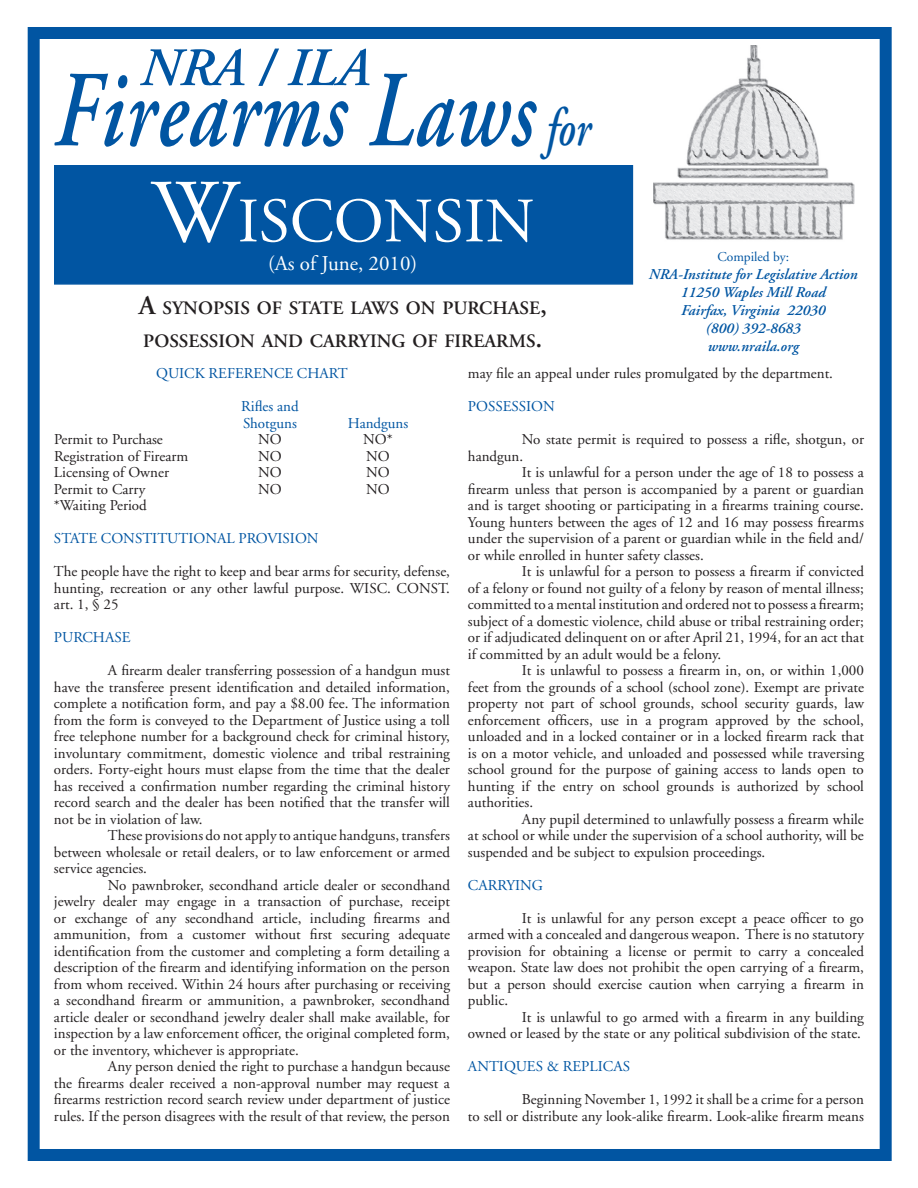
<style>
.page{position:relative;width:918px;height:1188px;background:#fff}
.page>*{position:absolute;margin:0;border:0;box-sizing:border-box;transform-origin:0 0}
.t1{font:italic 600 108px "Adobe Garamond";letter-spacing:.02em;color:#0155a2;scale:.75 1}
.t2{font:63px "Adobe Garamond";color:#fff}
.t3{font:italic 600 54px "Adobe Garamond";color:#0155a2}
.t4{font:21px "Adobe Garamond";color:#fff}
.t5{font:600 18.9px/32.4px "Adobe Garamond";color:#231f20}
.t6{font:15px/16.5px "Adobe Garamond";color:#231f20;text-align:justify}
.t7{font:15px/16.5px "Adobe Garamond";color:#0155a2}
.t8{font:italic 600 15px/18px "Adobe Garamond";color:#0155a2;text-align:center}
.t9{font:13.5px "Adobe Garamond";color:#0155a2}
.s1{font-size:54px}
.s2{font-size:90px}
.s3{font-size:27px}
</style>
<div class="page">
<div style="left:28px;top:27px;width:864px;height:1134px;border:12px solid #0155a2"></div>
<div style="left:54px;top:165px;width:579px;height:120px;background:#0155a2;border:2px solid #0155a2"></div>
<img style="left:653px;top:45px;width:201px;height:195px">
<h3 class="t3" style="left:140px;top:38px;width:231px">NRA / ILA</h3>
<h1 class="t1" style="left:54px;top:52px;width:717px">Firearms Laws <span class="s1">for</span></h1>
<h2 class="t2" style="left:151px;top:188px;width:385px"><span class="s2">W</span>ISCONSIN</h2>
<h3 class="t4" style="left:268px;top:252px;width:151px">(As of June, 2010)</h3>
<p class="t5" style="left:139px;top:293px;width:410px"><span class="s3">A</span> SYNOPSIS OF STATE LAWS ON PURCHASE<span class="s3">,<br></span>POSSESSION AND CARRYING OF FIREARMS<span class="s3">.</span></p>
<p class="t9" style="left:717px;top:249px;width:73px">Compiled by:</p>
<p class="t8" style="left:649px;top:265px;width:210px">NRA-Institute for Legislative Action<br>11250 Waples Mill Road<br>Fairfax, Virginia 22030<br>(800) 392-8683<br>www.nraila.org</p>
<p class="t7" style="left:156px;top:366px;width:193px">QUICK REFERENCE CHART</p>
<p class="t7" style="left:241px;top:399px;width:59px">Rifles and<br>Shotguns</p>
<p class="t7" style="left:348px;top:415px;width:62px">Handguns</p>
<p class="t6" style="left:54px;top:432px;width:110px">Permit to Purchase</p>
<p class="t6" style="left:258px;top:432px;width:25px">NO</p>
<p class="t6" style="left:363px;top:432px;width:31px">NO*</p>
<p class="t6" style="left:54px;top:448px;width:136px">Registration of Firearm</p>
<p class="t6" style="left:258px;top:448px;width:25px">NO</p>
<p class="t6" style="left:366px;top:448px;width:25px">NO</p>
<p class="t6" style="left:54px;top:465px;width:116px">Licensing of Owner</p>
<p class="t6" style="left:258px;top:465px;width:25px">NO</p>
<p class="t6" style="left:366px;top:465px;width:25px">NO</p>
<p class="t6" style="left:54px;top:481px;width:93px">Permit to Carry</p>
<p class="t6" style="left:258px;top:481px;width:25px">NO</p>
<p class="t6" style="left:366px;top:481px;width:25px">NO</p>
<p class="t6" style="left:54px;top:498px;width:94px">*Waiting Period</p>
<p class="t7" style="left:54px;top:531px;width:266px">STATE CONSTITUTIONAL PROVISION</p>
<p class="t6" style="left:54px;top:564px;width:398px">The people have the right to keep and bear arms for security, defense, hunting, recreation or any other lawful purpose. WISC. CONST. art. 1, § 25</p>
<p class="t7" style="left:54px;top:630px;width:78px">PURCHASE</p>
<p class="t6" style="left:54px;top:663px;width:398px;text-indent:54px">A firearm dealer transferring possession of a handgun must have the transferee present identification and detailed information, complete a notification form, and pay a $8.00 fee. The information from the form is conveyed to the Department of Justice using a toll free telephone number for a background check for criminal history, involuntary commitment, domestic violence and tribal restraining orders. Forty-eight hours must elapse from the time that the dealer has received a confirmation number regarding the criminal history record search and the dealer has been notified that the transfer will not be in violation of law.</p>
<p class="t6" style="left:54px;top:828px;width:397px;text-indent:54px">These provisions do not apply to antique handguns, transfers between wholesale or retail dealers, or to law enforcement or armed service agencies.</p>
<p class="t6" style="left:54px;top:877px;width:398px;text-indent:54px">No pawnbroker, secondhand article dealer or secondhand jewelry dealer may engage in a transaction of purchase, receipt or exchange of any secondhand article, including firearms and ammunition, from a customer without first securing adequate identification from the customer and completing a form detailing a description of the firearm and identifying information on the person from whom received. Within 24 hours after purchasing or receiving a secondhand firearm or ammunition, a pawnbroker, secondhand article dealer or secondhand jewelry dealer shall make available, for inspection by a law enforcement officer, the original completed form, or the inventory, whichever is appropriate.</p>
<p class="t6" style="left:54px;top:1059px;width:398px;text-indent:54px">Any person denied the right to purchase a handgun because the firearms dealer received a non-approval number may request a firearms restriction record search review under department of justice rules. If the person disagrees with the result of that review, the person</p>
<p class="t6" style="left:468px;top:366px;width:367px">may file an appeal under rules promulgated by the department.</p>
<p class="t7" style="left:468px;top:399px;width:89px">POSSESSION</p>
<p class="t6" style="left:468px;top:432px;width:397px;text-indent:54px">No state permit is required to possess a rifle, shotgun, or handgun.</p>
<p class="t6" style="left:468px;top:465px;width:398px;text-indent:54px">It is unlawful for a person under the age of 18 to possess a firearm unless that person is accompanied by a parent or guardian and is target shooting or participating in a firearms training course.<br>Young hunters between the ages of 12 and 16 may possess firearms under the supervision of a parent or guardian while in the field and/ or while enrolled in hunter safety classes.</p>
<p class="t6" style="left:468px;top:564px;width:398px;text-indent:54px">It is unlawful for a person to possess a firearm if convicted of a felony or found not guilty of a felony by reason of mental illness; committed to a mental institution and ordered not to possess a firearm; subject of a domestic violence, child abuse or tribal restraining order; or if adjudicated delinquent on or after April 21, 1994, for an act that if committed by an adult would be a felony.</p>
<p class="t6" style="left:468px;top:663px;width:398px;text-indent:54px">It is unlawful to possess a firearm in, on, or within 1,000 feet from the grounds of a school (school zone). Exempt are private property not part of school grounds, school security guards, law enforcement officers, use in a program approved by the school, unloaded and in a locked container or in a locked firearm rack that is on a motor vehicle, and unloaded and possessed while traversing school ground for the purpose of gaining access to lands open to hunting if the entry on school grounds is authorized by school authorities.</p>
<p class="t6" style="left:468px;top:811px;width:397px;text-indent:54px">Any pupil determined to unlawfully possess a firearm while at school or while under the supervision of a school authority, will be suspended and be subject to expulsion proceedings.</p>
<p class="t7" style="left:468px;top:877px;width:77px">CARRYING</p>
<p class="t6" style="left:468px;top:910px;width:398px;text-indent:54px">It is unlawful for any person except a peace officer to go armed with a concealed and dangerous weapon. There is no statutory provision for obtaining a license or permit to carry a concealed weapon. State law does not prohibit the open carrying of a firearm, but a person should exercise caution when carrying a firearm in public.</p>
<p class="t6" style="left:468px;top:1009px;width:397px;text-align:right">It is unlawful to go armed with a firearm in any building<br>owned or leased by the state or any political subdivision of the state.</p>
<p class="t7" style="left:468px;top:1059px;width:164px">ANTIQUES &amp; REPLICAS</p>
<p class="t6" style="left:468px;top:1092px;width:397px;text-align:right">Beginning November 1, 1992 it shall be a crime for a person<br>to sell or distribute any look-alike firearm. Look-alike firearm means</p>
</div>
